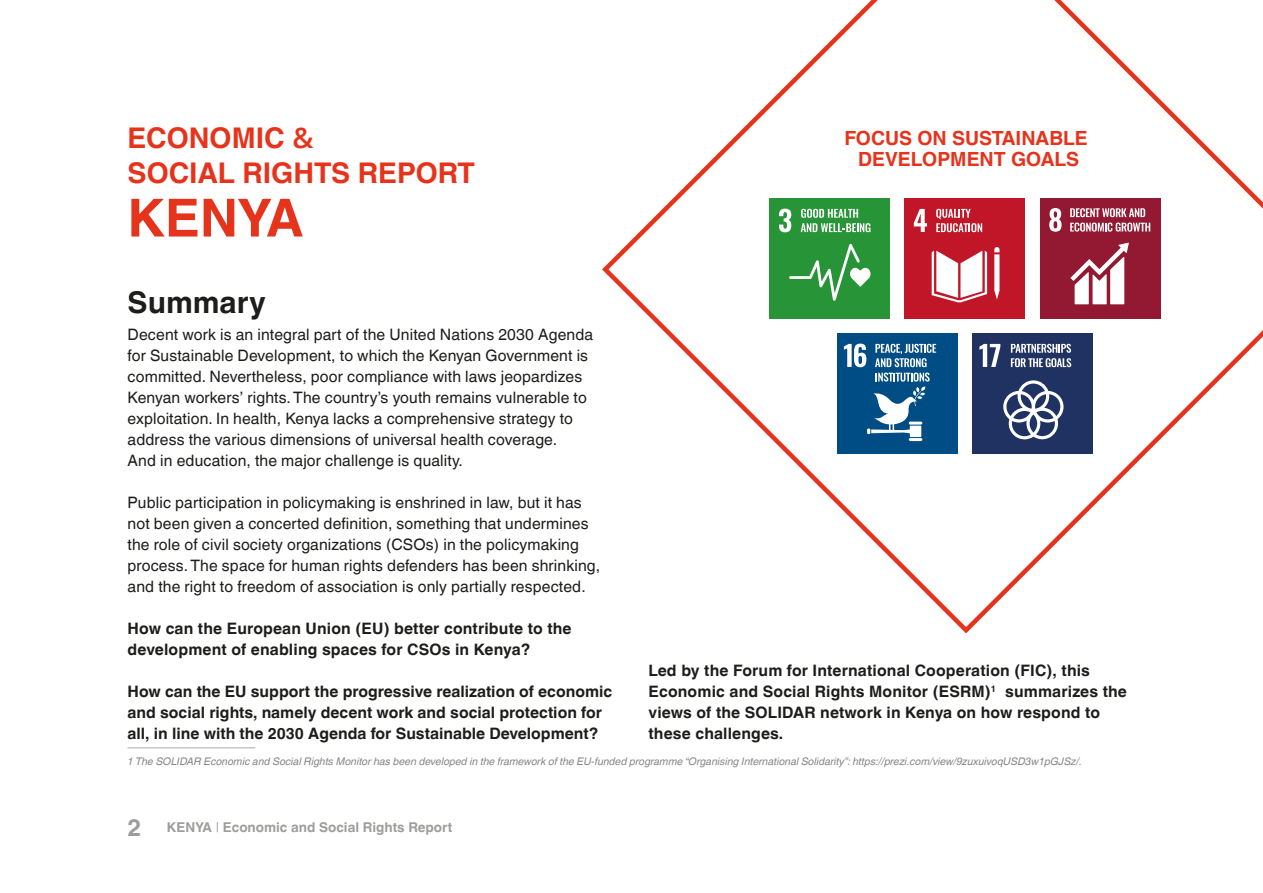
<style>
.page{position:relative;width:1263px;height:893px;background:#fff}
.page>*{position:absolute;margin:0;border:0;box-sizing:border-box;transform-origin:0 0}
.t1{font:700 52.5px "Helvetica World";color:#e6331c}
.t2{font:700 30px "Helvetica World";color:#1d1d1b}
.t3{font:700 28.5px/34.2px "Helvetica World";color:#e6331c}
.t4{font:700 19.5px/21px "Helvetica World";color:#e6331c;text-align:center}
.t5{font:15.75px/21px "Helvetica World";letter-spacing:.01em;color:#1d1d1b}
.t6{font:700 15.75px/21px "Helvetica World";letter-spacing:.01em;color:#1d1d1b}
.t7{font:700 13.5px "Helvetica World";color:#9d9d9c}
.t8{font:italic 10.5px "Helvetica World";color:#878787}
.s1{font-family:"Open Sans";font-weight:600}
.s2{font-size:24px}
.s3{font-weight:400}
</style>
<div class="page">
<svg style="left:602px;top:0;width:661px;height:634px"></svg>
<hr style="left:128px;top:747px;width:127px;height:1px;background:#b3b2b2">
<div style="left:1040px;top:198px;width:120px;height:121px;background:#931831"></div>
<svg style="left:1049px;top:208px;width:12px;height:24px"></svg>
<svg style="left:1070px;top:208px;width:75px;height:9px"></svg>
<svg style="left:1070px;top:223px;width:80px;height:9px"></svg>
<svg style="left:1070px;top:243px;width:59px;height:61px"></svg>
<div style="left:769px;top:198px;width:121px;height:121px;background:#289438"></div>
<svg style="left:779px;top:209px;width:12px;height:23px"></svg>
<svg style="left:801px;top:209px;width:69px;height:23px"></svg>
<svg style="left:789px;top:244px;width:81px;height:57px"></svg>
<div style="left:904px;top:198px;width:121px;height:121px;background:#c11628"></div>
<svg style="left:914px;top:209px;width:13px;height:23px"></svg>
<svg style="left:936px;top:209px;width:46px;height:23px"></svg>
<svg style="left:932px;top:251px;width:55px;height:51px"></svg>
<svg style="left:994px;top:247px;width:5px;height:53px"></svg>
<div style="left:972px;top:333px;width:121px;height:121px;background:#1f3262"></div>
<svg style="left:979px;top:344px;width:21px;height:23px"></svg>
<svg style="left:1011px;top:344px;width:60px;height:23px"></svg>
<svg style="left:1003px;top:380px;width:60px;height:59px"></svg>
<div style="left:837px;top:333px;width:121px;height:121px;background:#004c84"></div>
<svg style="left:844px;top:344px;width:22px;height:23px"></svg>
<svg style="left:875px;top:344px;width:61px;height:23px"></svg>
<svg style="left:867px;top:373px;width:63px;height:68px"></svg>
<h3 class="t3" style="left:128px;top:121px;width:349px">ECONOMIC <span class="s1">&amp;<br></span>SOCIAL RIGHTS REPORT</h3>
<h1 class="t1" style="left:128px;top:188px;width:177px">KENYA</h1>
<p class="t4" style="left:844px;top:128px;width:245px">FOCUS ON SUSTAINABLE<br>DEVELOPMENT GOALS</p>
<h2 class="t2" style="left:128px;top:285px;width:140px">Summary</h2>
<p class="t5" style="left:128px;top:324px;width:467px">Decent work is an integral part of the United Nations 2030 Agenda for Sustainable Development, to which the Kenyan Government is committed. Nevertheless, poor compliance with laws jeopardizes Kenyan workers’ rights. The country’s youth remains vulnerable to exploitation. In health, Kenya lacks a comprehensive strategy to address the various dimensions of universal health coverage.<br>And in education, the major challenge is quality.</p>
<p class="t5" style="left:128px;top:492px;width:474px">Public participation in policymaking is enshrined in law, but it has not been given a concerted definition, something that undermines the role of civil society organizations (CSOs) in the policymaking process. The space for human rights defenders has been shrinking, and the right to freedom of association is only partially respected.</p>
<p class="t6" style="left:128px;top:618px;width:446px">How can the European Union (EU) better contribute to the development of enabling spaces for CSOs in Kenya?</p>
<p class="t6" style="left:128px;top:681px;width:486px">How can the EU support the progressive realization of economic and social rights, namely decent work and social protection for all, in line with the 2030 Agenda for Sustainable Development?</p>
<p class="t8" style="left:128px;top:755px;width:956px">1 The SOLIDAR Economic and Social Rights Monitor has been developed in the framework of the EU-funded programme “Organising International Solidarity”: https://prezi.com/view/9zuxuivoqUSD3w1pGJSz/.</p>
<p class="t6" style="left:648px;top:660px;width:480px">Led by the Forum for International Cooperation (FIC), this Economic and Social Rights Monitor (ESRM)<sup>1</sup> summarizes the views of the SOLIDAR network in Kenya on how respond to these challenges.</p>
<p class="t7" style="left:128px;top:819px;width:326px"><span class="s2">2</span> KENYA <span class="s3">|</span> Economic and Social Rights Report</p>
</div>
